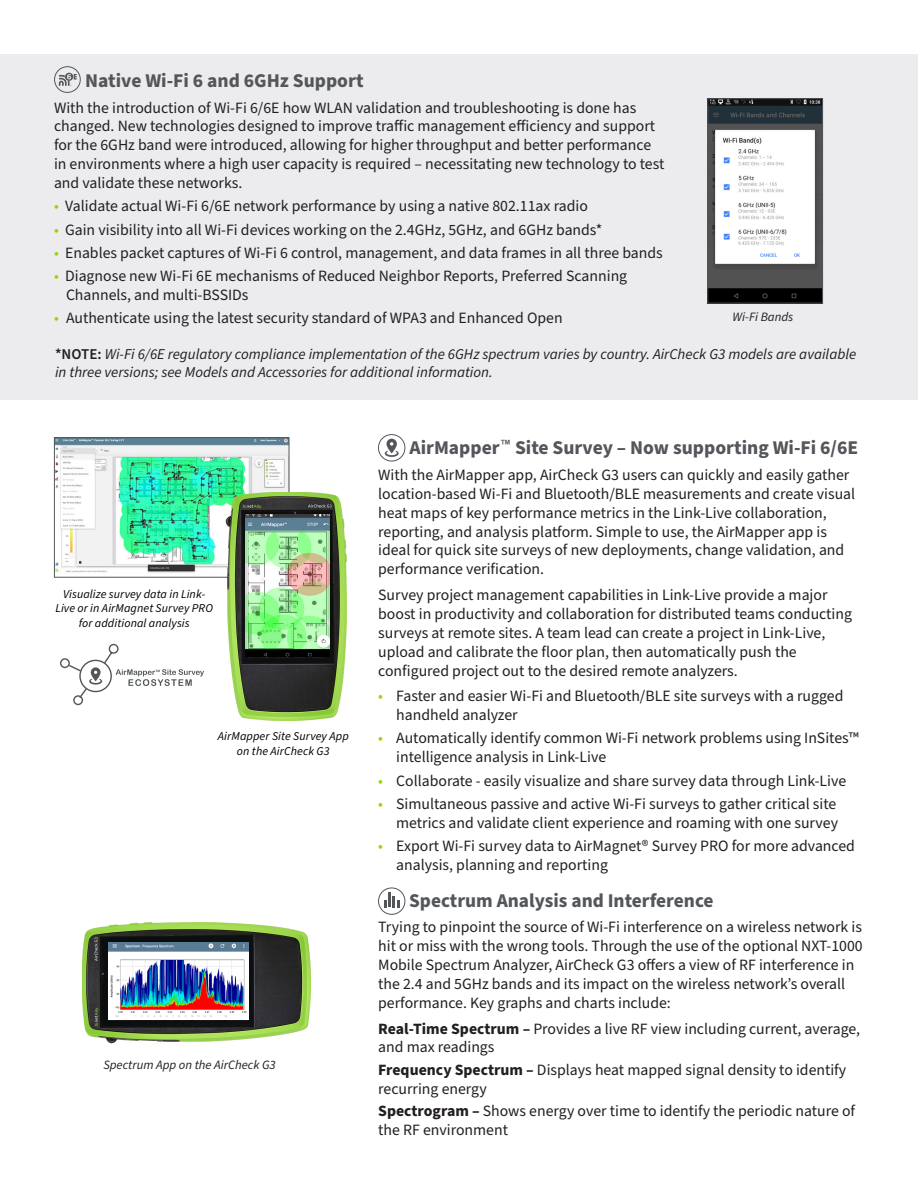
<style>
.page{position:relative;width:918px;height:1188px;background:#fff}
.page>*{position:absolute;margin:0;border:0;box-sizing:border-box;transform-origin:0 0}
.t1{font:700 19.5px "Source Sans Pro";color:#53565a}
.t2{font:15.75px/18.9px "Source Sans Pro";color:#231f20}
.t3{font:italic 15px "Source Sans Pro";color:#231f20}
.t4{font:italic 12.75px "Source Sans Pro";color:#231f20}
.t5{font:italic 12px/14.4px "Source Sans Pro";letter-spacing:.01em;color:#000;text-align:center}
.s1{color:#97d700}
.s2{font-weight:600;font-style:normal}
.s3{font-weight:700}
</style>
<div class="page">
<div style="left:378px;top:434px;width:27px;height:27px;border:1px solid #54565a;border-radius:50%"></div>
<svg style="left:385px;top:439px;width:14px;height:18px"></svg>
<img style="left:82px;top:922px;width:229px;height:122px">
<img style="left:108px;top:942px;width:141px;height:77px">
<div style="left:378px;top:888px;width:27px;height:27px;border:1px solid #53565a;border-radius:50%"></div>
<svg style="left:384px;top:900px;width:3px;height:7px"></svg>
<hr style="left:388px;top:892px;width:3px;height:15px;background:#53565a">
<svg style="left:393px;top:896px;width:7px;height:11px"></svg>
<div style="left:0;top:54px;width:918px;height:346px;background:#ececee"></div>
<img style="left:709px;top:100px;width:112px;height:201px">
<div style="left:707px;top:98px;width:116px;height:205px;border:1px solid #53565a"></div>
<div style="left:54px;top:66px;width:27px;height:27px;border:1px solid #53565a;border-radius:50%"></div>
<svg style="left:59px;top:73px;width:18px;height:13px"></svg>
<img style="left:56px;top:439px;width:231px;height:134px">
<div style="left:54px;top:437px;width:235px;height:141px;border:1px solid #53565a"></div>
<svg style="left:60px;top:644px;width:144px;height:55px"></svg>
<div style="left:73px;top:695px;width:10px;height:10px;border:1px solid #535659;border-radius:50%"></div>
<img style="left:223px;top:492px;width:124px;height:229px">
<svg style="left:246px;top:515px;width:84px;height:142px;background:#98c995"></svg>
<p class="t1" style="left:85px;top:67px;width:280px">Native Wi-Fi 6 and 6GHz Support</p>
<p class="t2" style="left:54px;top:98px;width:612px">With the introduction of Wi-Fi 6/6E how WLAN validation and troubleshooting is done has changed. New technologies designed to improve traffic management efficiency and support for the 6GHz band were introduced, allowing for higher throughput and better performance in environments where a high user capacity is required – necessitating new technology to test and validate these networks.</p>
<p class="t2" style="left:54px;top:197px;width:535px"><span class="s1">•</span> Validate actual Wi-Fi 6/6E network performance by using a native 802.11ax radio</p>
<p class="t2" style="left:54px;top:220px;width:550px"><span class="s1">•</span> Gain visibility into all Wi-Fi devices working on the 2.4GHz, 5GHz, and 6GHz bands*</p>
<p class="t2" style="left:54px;top:244px;width:610px"><span class="s1">•</span> Enables packet captures of Wi-Fi 6 control, management, and data frames in all three bands</p>
<p class="t2" style="left:66px;top:267px;width:563px;text-indent:-12px"><span class="s1">•</span> Diagnose new Wi-Fi 6E mechanisms of Reduced Neighbor Reports, Preferred Scanning<br>Channels, and multi-BSSIDs</p>
<p class="t2" style="left:54px;top:309px;width:510px"><span class="s1">•</span> Authenticate using the latest security standard of WPA3 and Enhanced Open</p>
<p class="t3" style="left:55px;top:344px;width:803px"><span class="s2">*NOTE:</span> Wi-Fi 6/6E regulatory compliance implementation of the 6GHz spectrum varies by country. AirCheck G3 models are available</p>
<p class="t3" style="left:55px;top:362px;width:439px">in three versions; see Models and Accessories for additional information.</p>
<p class="t4" style="left:733px;top:308px;width:62px">Wi-Fi Bands</p>
<p class="t5" style="left:55px;top:587px;width:159px">Visualize survey data in Link-<br>Live or in AirMagnet Survey PRO for additional analysis</p>
<p class="t5" style="left:218px;top:730px;width:132px">AirMapper Site Survey App</p>
<p class="t5" style="left:237px;top:744px;width:94px">on the AirCheck G3</p>
<p class="t4" style="left:103px;top:1056px;width:174px">Spectrum App on the AirCheck G3</p>
<p class="t1" style="left:409px;top:435px;width:450px">AirMapper<sup>™</sup> Site Survey – Now supporting Wi-Fi 6/6E</p>
<p class="t2" style="left:378px;top:466px;width:479px">With the AirMapper app, AirCheck G3 users can quickly and easily gather location-based Wi-Fi and Bluetooth/BLE measurements and create visual heat maps of key performance metrics in the Link-Live collaboration, reporting, and analysis platform. Simple to use, the AirMapper app is ideal for quick site surveys of new deployments, change validation, and performance verification.</p>
<p class="t2" style="left:378px;top:586px;width:475px">Survey project management capabilities in Link-Live provide a major boost in productivity and collaboration for distributed teams conducting surveys at remote sites. A team lead can create a project in Link-Live, upload and calibrate the floor plan, then automatically push the configured project out to the desired remote analyzers.</p>
<p class="t2" style="left:396px;top:687px;width:449px;text-indent:-18px"><span class="s1">•</span> Faster and easier Wi-Fi and Bluetooth/BLE site surveys with a rugged handheld analyzer</p>
<p class="t2" style="left:396px;top:729px;width:464px;text-indent:-18px"><span class="s1">•</span> Automatically identify common Wi-Fi network problems using InSites™ intelligence analysis in Link-Live</p>
<p class="t2" style="left:378px;top:771px;width:470px"><span class="s1">•</span> Collaborate - easily visualize and share survey data through Link-Live</p>
<p class="t2" style="left:378px;top:795px;width:461px;text-align:right"><span class="s1">•</span> Simultaneous passive and active Wi-Fi surveys to gather critical site metrics and validate client experience and roaming with one survey</p>
<p class="t2" style="left:396px;top:837px;width:460px;text-indent:-18px"><span class="s1">•</span> Export Wi-Fi survey data to AirMagnet® Survey PRO for more advanced analysis, planning and reporting</p>
<p class="t1" style="left:409px;top:887px;width:306px">Spectrum Analysis and Interference</p>
<p class="t2" style="left:378px;top:918px;width:486px">Trying to pinpoint the source of Wi-Fi interference on a wireless network is hit or miss with the wrong tools. Through the use of the optional NXT-1000<br>Mobile Spectrum Analyzer, AirCheck G3 offers a view of RF interference in the 2.4 and 5GHz bands and its impact on the wireless network’s overall performance. Key graphs and charts include:</p>
<p class="t2" style="left:378px;top:1019px;width:483px"><span class="s3">Real-Time Spectrum –</span> Provides a live RF view including current, average, and max readings</p>
<p class="t2" style="left:378px;top:1060px;width:470px"><span class="s3">Frequency Spectrum –</span> Displays heat mapped signal density to identify recurring energy</p>
<p class="t2" style="left:378px;top:1101px;width:478px"><span class="s3">Spectrogram –</span> Shows energy over time to identify the periodic nature of the RF environment</p>
</div>
